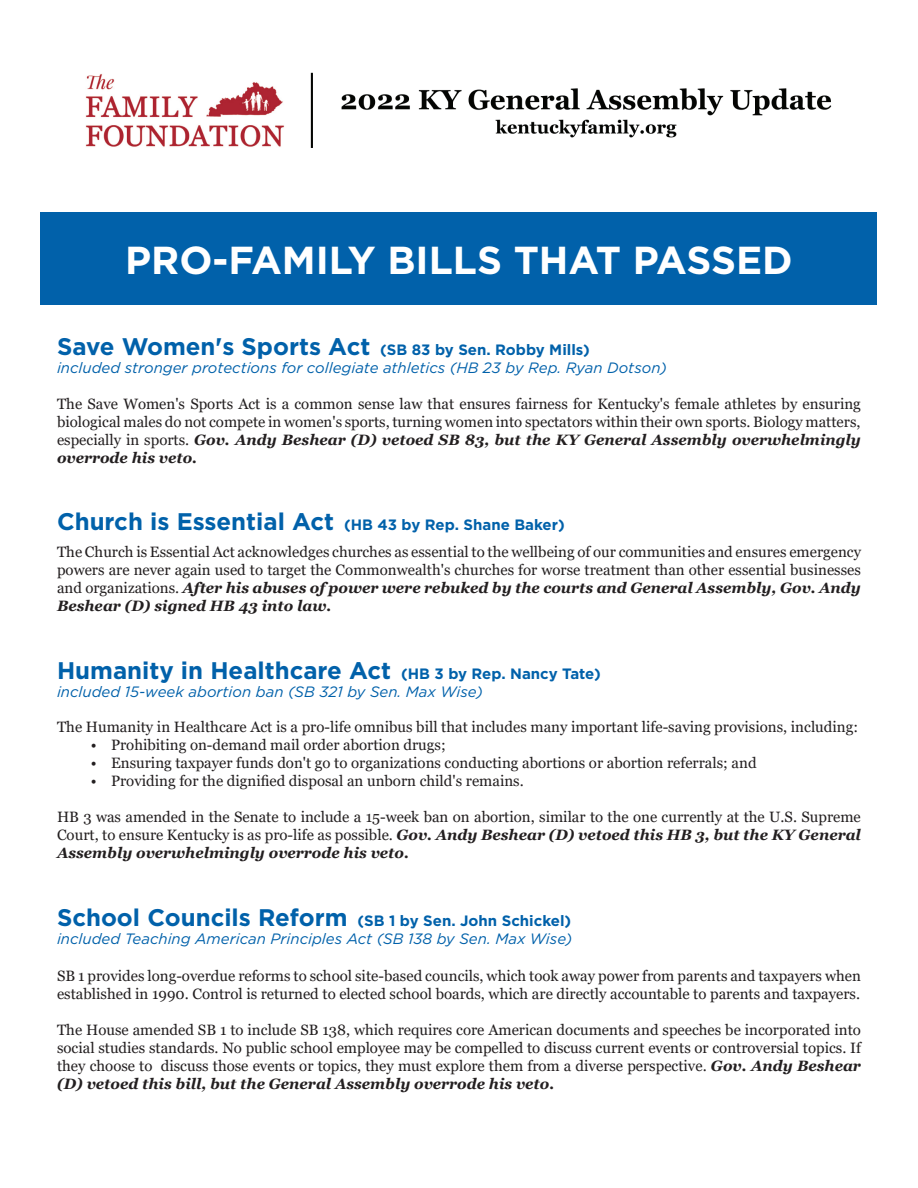
<style>
.page{position:relative;width:918px;height:1188px;background:#fff}
.page>*{position:absolute;margin:0;border:0;box-sizing:border-box;transform-origin:0 0}
.t1{font:700 39px "Gotham";color:#fff}
.t2{font:700 24px "Gotham";color:#0161aa}
.t3{font:15px/18px "Georgia";color:#231f20;text-align:justify}
.t4{font:italic 15px/18px "Gotham";color:#0161aa}
.t5{font:700 15px "Gotham";color:#0161aa}
.s1{font-weight:700;font-style:normal;font-size:24px}
.s2{font-weight:700;font-style:normal}
.s3{font-weight:700;font-style:italic}
.s4{font-size:24px}
.s5{font-size:15px}
</style>
<div class="page">
<div style="left:40px;top:213px;width:838px;height:92px;background:#0161aa"></div>
<img style="left:85px;top:72px;width:747px;height:76px">
<h1 class="t1" style="left:125px;top:234px;width:669px">PRO-FAMILY BILLS THAT PASSED</h1>
<p class="t4" style="left:57px;top:340px;width:612px"><span class="s1">Save Women's Sports Act</span> <span class="s2">(SB 83 by Sen. Robby Mills)<br></span>included stronger protections for collegiate athletics (HB 23 by Rep. Ryan Dotson)</p>
<p class="t3" style="left:57px;top:395px;width:805px">The Save Women's Sports Act is a common sense law that ensures fairness for Kentucky's female athletes by ensuring biological males do not compete in women's sports, turning women into spectators within their own sports. Biology matters, especially in sports. <span class="s3">Gov. Andy Beshear (D) vetoed SB 83, but the KY General Assembly overwhelmingly overrode his veto.</span></p>
<p class="t5" style="left:57px;top:515px;width:509px"><span class="s4">Church is Essential Act</span> (HB 43 by Rep. Shane Baker)</p>
<p class="t3" style="left:57px;top:544px;width:806px">The Church is Essential Act acknowledges churches as essential to the wellbeing of our communities and ensures emergency powers are never again used to target the Commonwealth's churches for worse treatment than other essential businesses and organizations. <span class="s3">After his abuses of power were rebuked by the courts and General Assembly, Gov. Andy Beshear (D) signed HB 43 into law.</span></p>
<h2 class="t2" style="left:57px;top:655px;width:545px">Humanity in Healthcare Act <span class="s5">(HB 3 by Rep. Nancy Tate)</span></h2>
<p class="t4" style="left:57px;top:682px;width:427px">included 15-week abortion ban (SB 321 by Sen. Max Wise)</p>
<p class="t3" style="left:57px;top:719px;width:803px">The Humanity in Healthcare Act is a pro-life omnibus bill that includes many important life-saving provisions, including:</p>
<p class="t3" style="left:91px;top:737px;width:356px">• Prohibiting on-demand mail order abortion drugs;</p>
<p class="t3" style="left:91px;top:755px;width:667px">• Ensuring taxpayer funds don't go to organizations conducting abortions or abortion referrals; and</p>
<p class="t3" style="left:91px;top:773px;width:435px">• Providing for the dignified disposal an unborn child's remains.</p>
<p class="t3" style="left:57px;top:809px;width:805px">HB 3 was amended in the Senate to include a 15-week ban on abortion, similar to the one currently at the U.S. Supreme Court, to ensure Kentucky is as pro-life as possible. <span class="s3">Gov. Andy Beshear (D) vetoed this HB 3, but the KY General Assembly overwhelmingly overrode his veto.</span></p>
<p class="t4" style="left:57px;top:911px;width:517px"><span class="s1">School Councils Reform</span> <span class="s2">(SB 1 by Sen. John Schickel) </span>included Teaching American Principles Act (SB 138 by Sen. Max Wise)</p>
<p class="t3" style="left:57px;top:967px;width:805px">SB 1 provides long-overdue reforms to school site-based councils, which took away power from parents and taxpayers when established in 1990. Control is returned to elected school boards, which are directly accountable to parents and taxpayers.</p>
<p class="t3" style="left:57px;top:1021px;width:805px">The House amended SB 1 to include SB 138, which requires core American documents and speeches be incorporated into social studies standards. No public school employee may be compelled to discuss current events or controversial topics. If they choose to discuss those events or topics, they must explore them from a diverse perspective. <span class="s3">Gov. Andy Beshear (D) vetoed this bill, but the General Assembly overrode his veto.</span></p>
</div>
